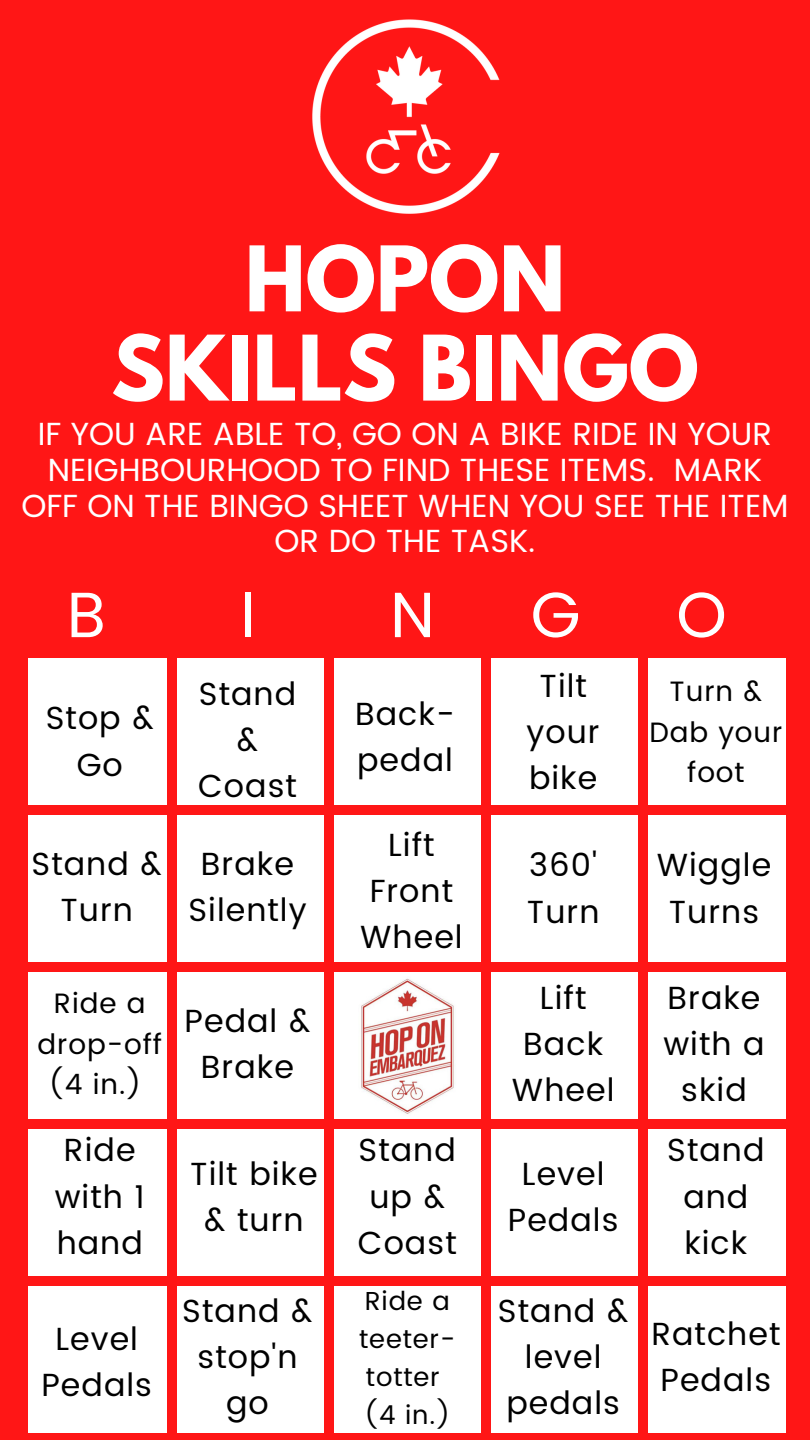
<style>
.page{position:relative;width:810px;height:1440px;background:#ff1616}
.page>*{position:absolute;margin:0;border:0;box-sizing:border-box;transform-origin:0 0}
.t1{font:700 80px/89.2px "League Spartan";color:#fff;text-align:center}
.t2{font:64px "Poppins";color:#fff}
.t3{font:32px/46.1px "Poppins";letter-spacing:.035em;color:#000;text-align:center}
.t4{font:32px/35.7px "Poppins";color:#fff;text-align:center}
.t5{font:28px/40.6px "Poppins";letter-spacing:.035em;color:#000;text-align:center}
.t6{font:26px/37.9px "Poppins";letter-spacing:.035em;color:#000}
</style>
<div class="page">
<div style="left:28px;top:658px;width:139px;height:147px;background:#fff"></div>
<div style="left:177px;top:658px;width:147px;height:147px;background:#fff"></div>
<div style="left:334px;top:658px;width:147px;height:147px;background:#fff"></div>
<div style="left:491px;top:658px;width:147px;height:147px;background:#fff"></div>
<div style="left:648px;top:658px;width:138px;height:147px;background:#fff"></div>
<div style="left:28px;top:815px;width:139px;height:147px;background:#fff"></div>
<div style="left:177px;top:815px;width:147px;height:147px;background:#fff"></div>
<div style="left:334px;top:815px;width:147px;height:147px;background:#fff"></div>
<div style="left:491px;top:815px;width:147px;height:147px;background:#fff"></div>
<div style="left:648px;top:815px;width:138px;height:147px;background:#fff"></div>
<div style="left:28px;top:972px;width:139px;height:147px;background:#fff"></div>
<div style="left:177px;top:972px;width:147px;height:147px;background:#fff"></div>
<div style="left:334px;top:972px;width:147px;height:147px;background:#fff"></div>
<div style="left:491px;top:972px;width:147px;height:147px;background:#fff"></div>
<div style="left:648px;top:972px;width:138px;height:147px;background:#fff"></div>
<div style="left:28px;top:1129px;width:139px;height:147px;background:#fff"></div>
<div style="left:177px;top:1129px;width:147px;height:147px;background:#fff"></div>
<div style="left:334px;top:1129px;width:147px;height:147px;background:#fff"></div>
<div style="left:491px;top:1129px;width:147px;height:147px;background:#fff"></div>
<div style="left:648px;top:1129px;width:138px;height:147px;background:#fff"></div>
<div style="left:28px;top:1286px;width:139px;height:147px;background:#fff"></div>
<div style="left:177px;top:1286px;width:147px;height:147px;background:#fff"></div>
<div style="left:334px;top:1286px;width:147px;height:147px;background:#fff"></div>
<div style="left:491px;top:1286px;width:147px;height:147px;background:#fff"></div>
<div style="left:648px;top:1286px;width:138px;height:147px;background:#fff"></div>
<img style="left:361px;top:978px;width:93px;height:136px">
<img style="left:312px;top:19px;width:188px;height:195px">
<h1 class="t1" style="left:111px;top:245px;width:589px">HOPON<br>SKILLS BINGO</h1>
<p class="t4" style="left:21px;top:416px;width:769px">IF YOU ARE ABLE TO, GO ON A BIKE RIDE IN YOUR NEIGHBOURHOOD TO FIND THESE ITEMS. MARK OFF ON THE BINGO SHEET WHEN YOU SEE THE ITEM OR DO THE TASK.</p>
<h2 class="t2" style="left:67px;top:578px;width:41px">B</h2>
<h2 class="t2" style="left:240px;top:578px;width:17px">I</h2>
<h2 class="t2" style="left:390px;top:578px;width:46px">N</h2>
<h2 class="t2" style="left:531px;top:578px;width:51px">G</h2>
<h2 class="t2" style="left:676px;top:578px;width:52px">O</h2>
<p class="t3" style="left:46px;top:695px;width:110px;line-height:46.4px">Stop &amp;<br>Go</p>
<p class="t3" style="left:198px;top:671px;width:100px">Stand &amp;<br>Coast</p>
<p class="t3" style="left:32px;top:841px;width:132px">Stand &amp;<br>Turn</p>
<p class="t3" style="left:188px;top:841px;width:120px">Brake<br>Silently</p>
<p class="t5" style="left:37px;top:983px;width:126px;line-height:40.3px">Ride a drop-off (4 in.)</p>
<p class="t3" style="left:55px;top:1127px;width:92px;text-align:left">Ride with 1 hand</p>
<p class="t3" style="left:41px;top:1316px;width:112px">Level<br>Pedals</p>
<p class="t3" style="left:185px;top:998px;width:127px">Pedal &amp;<br>Brake</p>
<p class="t3" style="left:190px;top:1150px;width:129px">Tilt bike &amp; turn</p>
<p class="t3" style="left:182px;top:1288px;width:132px">Stand &amp; stop'n go</p>
<p class="t3" style="left:355px;top:691px;width:101px;text-align:left">Back&shy;pedal</p>
<p class="t3" style="left:360px;top:822px;width:104px">Lift<br>Front<br>Wheel</p>
<p class="t3" style="left:358px;top:1127px;width:100px">Stand up &amp;<br>Coast</p>
<p class="t3" style="left:527px;top:662px;width:75px">Tilt your bike</p>
<p class="t5" style="left:649px;top:671px;width:135px">Turn &amp;<br>Dab your foot</p>
<p class="t3" style="left:527px;top:842px;width:74px;text-align:left">360'<br>Turn</p>
<p class="t3" style="left:657px;top:842px;width:116px">Wiggle<br>Turns</p>
<p class="t3" style="left:512px;top:975px;width:104px">Lift<br>Back<br>Wheel</p>
<p class="t3" style="left:663px;top:975px;width:103px">Brake with a skid</p>
<p class="t3" style="left:508px;top:1150px;width:112px">Level<br>Pedals</p>
<p class="t3" style="left:667px;top:1127px;width:99px">Stand and kick</p>
<p class="t6" style="left:359px;top:1282px;width:98px">Ride a teeter&shy;totter (4 in.)</p>
<p class="t3" style="left:498px;top:1288px;width:132px">Stand &amp; level pedals</p>
<p class="t3" style="left:651px;top:1311px;width:131px;text-align:left">Ratchet<br>Pedals</p>
</div>
